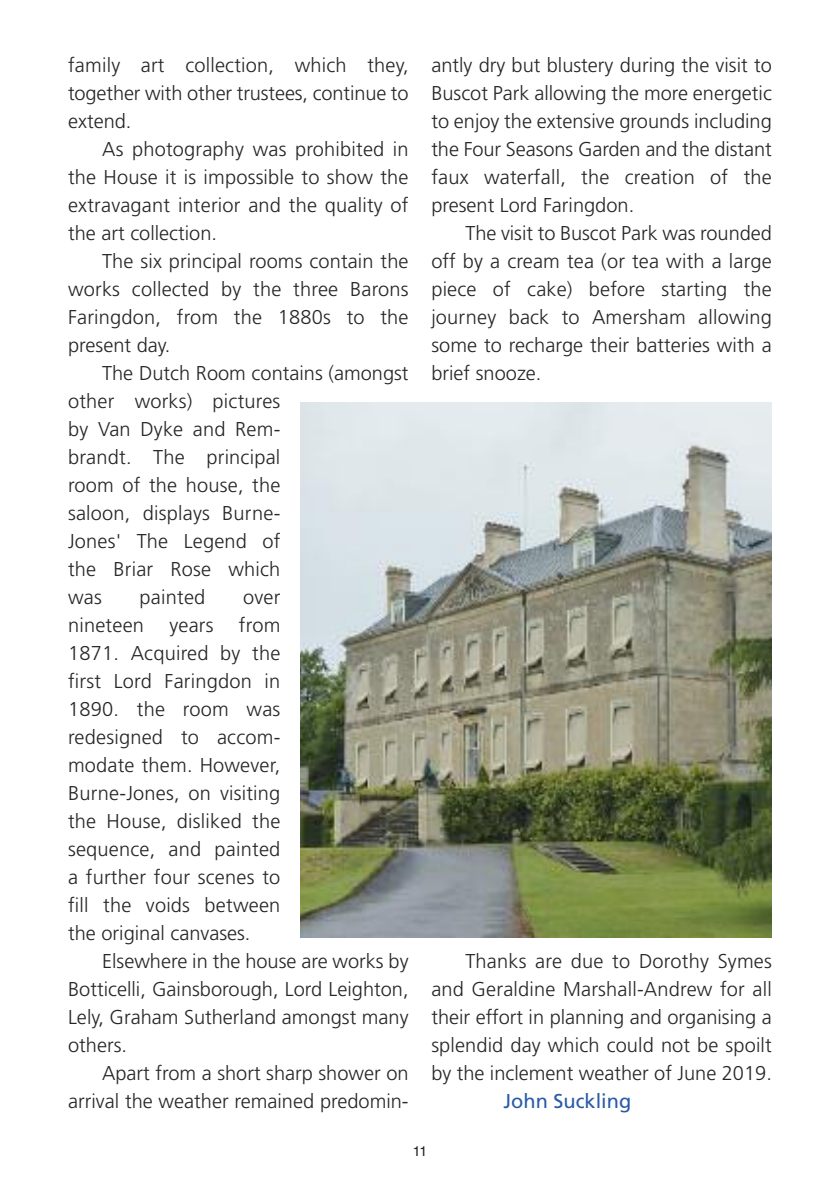
<style>
.page{position:relative;width:840px;height:1191px;background:#fff}
.page>*{position:absolute;margin:0;border:0;box-sizing:border-box;transform-origin:0 0}
.t1{font:300 20px/28px "Frutiger";color:#272526;text-align:justify}
.t2{font:20px "Frutiger";color:#295aa7}
.t3{font:14px "Helvetica";color:#272526}
</style>
<div class="page">
<img style="left:300px;top:402px;width:471px;height:536px">
<p class="t1" style="left:68px;top:52px;width:342px">family art collection, which they, together with other trustees, continue to extend.</p>
<p class="t1" style="left:68px;top:136px;width:342px;text-indent:34px">As photography was prohibited in the House it is impossible to show the extravagant interior and the quality of the art collection.</p>
<p class="t1" style="left:68px;top:248px;width:342px;text-indent:34px">The six principal rooms contain the works collected by the three Barons Faringdon, from the 1880s to the present day.</p>
<p class="t1" style="left:68px;top:360px;width:342px;text-align:left;text-indent:34px">The Dutch Room contains (amongst other works) pictures<br>by Van Dyke and Rem-<br>brandt. The principal<br>room of the house, the<br>saloon, displays Burne-<br>Jones' The Legend of<br>the Briar Rose which<br>was</p>
<p class="t1" style="left:139px;top:584px;width:67px">painted</p>
<p class="t1" style="left:243px;top:584px;width:39px">over</p>
<p class="t1" style="left:68px;top:612px;width:77px">nineteen</p>
<p class="t1" style="left:169px;top:612px;width:46px">years</p>
<p class="t1" style="left:68px;top:612px;width:214px;text-indent:171px">from 1871. Acquired by the first Lord Faringdon in 1890. the room was redesigned to accom&shy;modate them. However, Burne-Jones, on visiting the House, disliked the sequence, and painted a further four scenes to fill the voids between the original canvases.</p>
<p class="t1" style="left:68px;top:948px;width:342px;text-indent:34px">Elsewhere in the house are works by Botticelli, Gainsborough, Lord Leighton, Lely, Graham Sutherland amongst many others.</p>
<p class="t1" style="left:68px;top:1060px;width:342px;text-align:right">Apart from a short sharp shower on arrival the weather remained predomin-</p>
<p class="t1" style="left:431px;top:52px;width:342px">antly dry but blustery during the visit to Buscot Park allowing the more energetic to enjoy the extensive grounds including the Four Seasons Garden and the distant faux waterfall, the creation of the present Lord Faringdon.</p>
<p class="t1" style="left:431px;top:220px;width:342px;text-indent:34px">The visit to Buscot Park was rounded off by a cream tea (or tea with a large piece of cake) before starting the journey back to Amersham allowing some to recharge their batteries with a brief snooze.</p>
<p class="t1" style="left:431px;top:948px;width:342px;text-indent:34px">Thanks are due to Dorothy Symes and Geraldine Marshall-Andrew for all their effort in planning and organising a splendid day which could not be spoilt by the inclement weather of June 2019.</p>
<p class="t2" style="left:503px;top:1093px;width:129px">John Suckling</p>
<p class="t3" style="left:412px;top:1142px;width:16px">11</p>
</div>
